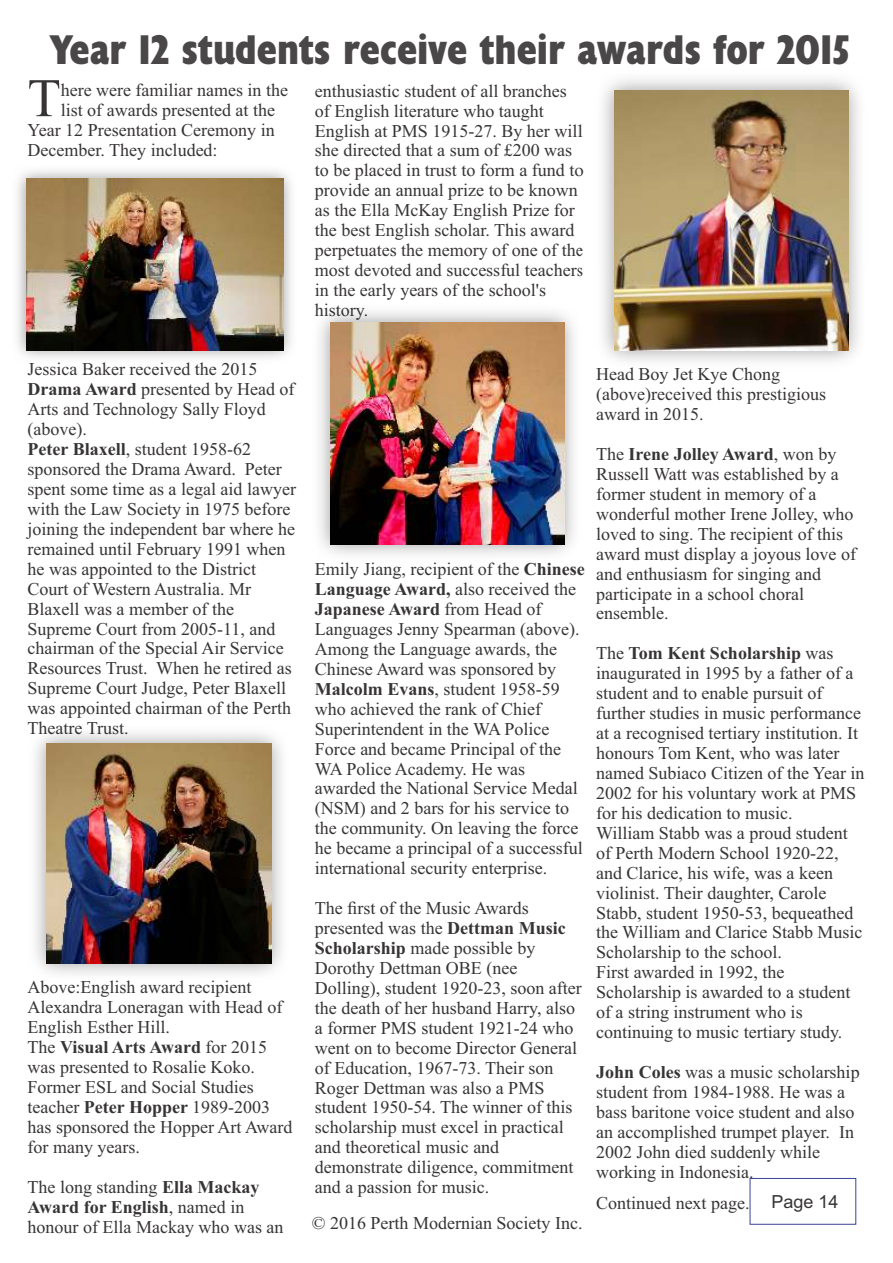
<style>
.page{position:relative;width:893px;height:1263px;background:#fff}
.page>*{position:absolute;margin:0;border:0;box-sizing:border-box;transform-origin:0 0}
.t1{font:54.3px "Times New Roman";color:#373435}
.t2{font:700 condensed 42px "Humanist 521 BT Xtra";color:#4a4748}
.t3{font:18px/20px "Times New Roman";color:#373435}
.t4{font:18px "Arial";color:#373435}
.s1{font-weight:700}
</style>
<div class="page">
<img style="left:17px;top:170px;width:274px;height:188px">
<img style="left:26px;top:179px;width:257px;height:171px">
<img style="left:35px;top:732px;width:247px;height:242px">
<img style="left:46px;top:744px;width:225px;height:220px">
<img style="left:319px;top:311px;width:255px;height:244px">
<img style="left:331px;top:322px;width:233px;height:222px">
<img style="left:603px;top:79px;width:256px;height:282px">
<img style="left:615px;top:90px;width:233px;height:260px">
<div style="left:750px;top:1178px;width:106px;height:47px;border:1px solid #394496"></div>
<h2 class="t2" style="left:51px;top:32px;width:800px">Year 12 students receive their awards for 2015</h2>
<h1 class="t1" style="left:28px;top:79px;width:35px">T</h1>
<p class="t3" style="left:61px;top:82px;width:229px">here were familiar names in the</p>
<p class="t3" style="left:28px;top:102px;width:249px;text-align:justify;text-indent:33px">list of awards presented at the Year 12 Presentation Ceremony in December. They included:</p>
<p class="t3" style="left:315px;top:82px;width:270px">enthusiastic student of all branches of English literature who taught<br>English at PMS 1915-27. By her will she directed that a sum of £200 was to be placed in trust to form a fund to provide an annual prize to be known as the Ella McKay English Prize for the best English scholar. This award perpetuates the memory of one of the most devoted and successful teachers in the early years of the school's history.</p>
<p class="t3" style="left:28px;top:361px;width:270px">Jessica Baker received the 2015<br><span class="s1">Drama Award</span> presented by Head of<br>Arts and Technology Sally Floyd (above).<br><span class="s1">Peter Blaxell</span>, student 1958-62 sponsored the Drama Award. Peter spent some time as a legal aid lawyer with the Law Society in 1975 before joining the independent bar where he remained until February 1991 when he was appointed to the District<br>Court of Western Australia. Mr<br>Blaxell was a member of the<br>Supreme Court from 2005-11, and chairman of the Special Air Service<br>Resources Trust. When he retired as<br>Supreme Court Judge, Peter Blaxell was appointed chairman of the Perth<br>Theatre Trust.</p>
<p class="t3" style="left:28px;top:979px;width:266px">Above:English award recipient<br>Alexandra Loneragan with Head of<br>English Esther Hill.<br>The <span class="s1">Visual Arts Award</span> for 2015 was presented to Rosalie Koko.<br>Former ESL and Social Studies teacher <span class="s1">Peter Hopper</span> 1989-2003 has sponsored the Hopper Art Award for many years.</p>
<p class="t3" style="left:28px;top:1178px;width:257px">The long standing <span class="s1">Ella Mackay<br>Award for English</span>, named in honour of Ella Mackay who was an</p>
<p class="t3" style="left:315px;top:561px;width:271px">Emily Jiang, recipient of the <span class="s1">Chinese<br>Language Award,</span> also received the<br><span class="s1">Japanese Award</span> from Head of<br>Languages Jenny Spearman (above).<br>Among the Language awards, the<br>Chinese Award was sponsored by<br><span class="s1">Malcolm Evans</span>, student 1958-59 who achieved the rank of Chief<br>Superintendent in the WA Police<br>Force and became Principal of the<br>WA Police Academy. He was awarded the National Service Medal (NSM) and 2 bars for his service to the community. On leaving the force he became a principal of a successful international security enterprise.</p>
<p class="t3" style="left:315px;top:900px;width:268px">The first of the Music Awards presented was the <span class="s1">Dettman Music<br>Scholarship</span> made possible by<br>Dorothy Dettman OBE (nee<br>Dolling), student 1920-23, soon after the death of her husband Harry, also a former PMS student 1921-24 who went on to become Director General of Education, 1967-73. Their son<br>Roger Dettman was also a PMS student 1950-54. The winner of this scholarship must excel in practical and theoretical music and demonstrate diligence, commitment and a passion for music.</p>
<p class="t3" style="left:312px;top:1214px;width:272px">© 2016 Perth Modernian Society Inc.</p>
<p class="t3" style="left:596px;top:366px;width:231px">Head Boy Jet Kye Chong (above)received this prestigious award in 2015.</p>
<p class="t3" style="left:596px;top:446px;width:261px">The <span class="s1">Irene Jolley Award</span>, won by<br>Russell Watt was established by a former student in memory of a wonderful mother Irene Jolley, who loved to sing. The recipient of this award must display a joyous love of and enthusiasm for singing and participate in a school choral ensemble.</p>
<p class="t3" style="left:596px;top:645px;width:270px">The <span class="s1">Tom Kent Scholarship</span> was inaugurated in 1995 by a father of a student and to enable pursuit of further studies in music performance at a recognised tertiary institution. It honours Tom Kent, who was later named Subiaco Citizen of the Year in<br>2002 for his voluntary work at PMS for his dedication to music.<br>William Stabb was a proud student of Perth Modern School 1920-22, and Clarice, his wife, was a keen violinist. Their daughter, Carole<br>Stabb, student 1950-53, bequeathed the William and Clarice Stabb Music<br>Scholarship to the school.<br>First awarded in 1992, the<br>Scholarship is awarded to a student of a string instrument who is continuing to music tertiary study.</p>
<p class="t3" style="left:596px;top:1064px;width:265px"><span class="s1">John Coles</span> was a music scholarship student from 1984-1988. He was a bass baritone voice student and also an accomplished trumpet player. In<br>2002 John died suddenly while working in Indonesia.</p>
<p class="t3" style="left:596px;top:1194px;width:155px">Continued next page.</p>
<p class="t4" style="left:772px;top:1195px;width:69px">Page 14</p>
</div>
